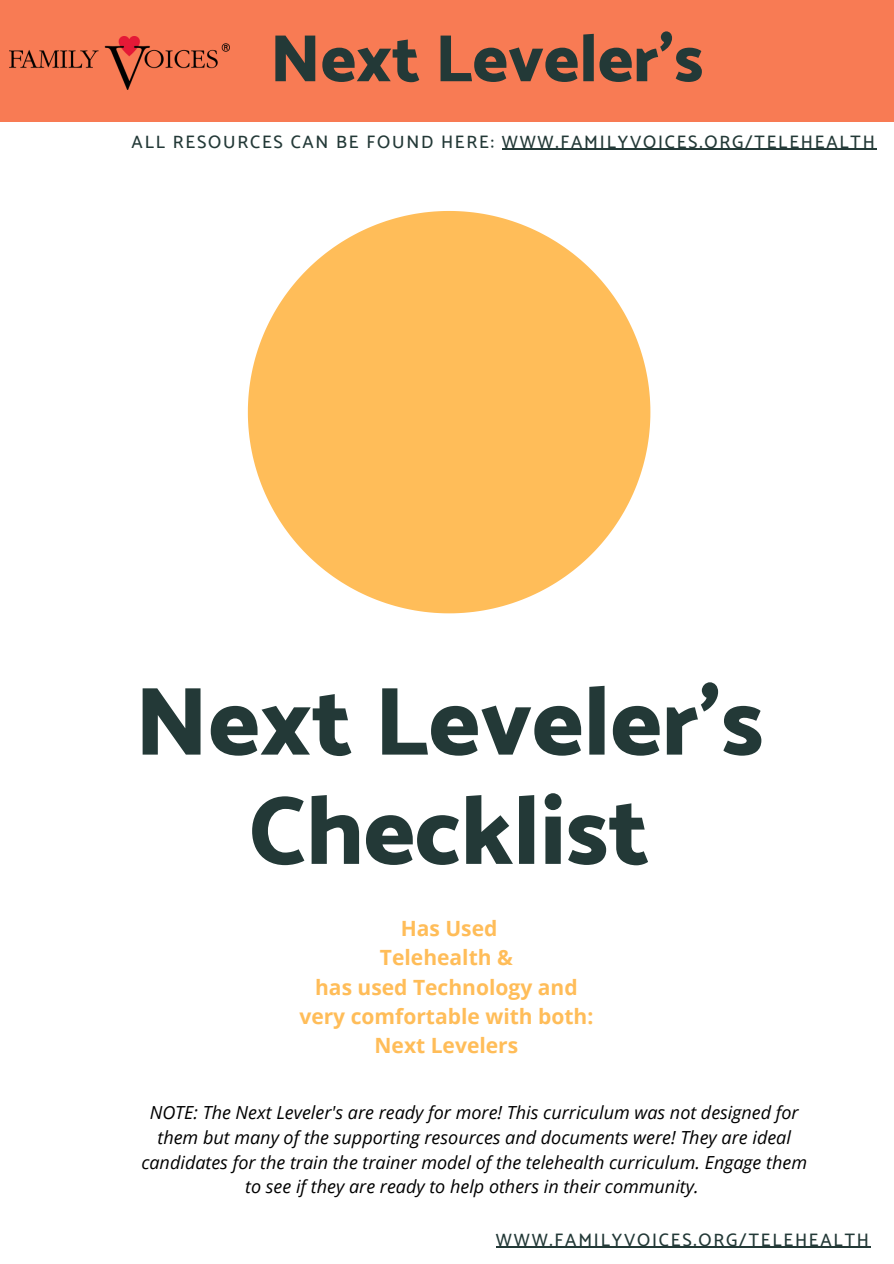
<style>
.page{position:relative;width:894px;height:1264px;background:#fff}
.page>*{position:absolute;margin:0;border:0;box-sizing:border-box;transform-origin:0 0}
.t1{font:800 97.35px "Catamaran";color:#233937}
.t2{font:800 67.2px "Catamaran";color:#233937}
.t3{font:700 21px "Open Sans";color:#ffbd59}
.t4{font:italic 18px/24.8px "Open Sans";color:#000;text-align:center}
.t5{font:500 18px "Catamaran";letter-spacing:.1em;color:#233937}
</style>
<div class="page">
<div style="left:0;top:0;width:893px;height:122px;background:#f87b54"></div>
<img style="left:10px;top:36px;width:219px;height:53px">
<svg style="left:248px;top:211px;width:402px;height:402px;fill:#ffbd59"></svg>
<hr style="left:495px;top:1246px;width:375px;height:1px;background:#233937">
<hr style="left:501px;top:149px;width:375px;height:1px;background:#233937">
<p class="t2" style="left:270px;top:19px;width:435px">Next Leveler's</p>
<p class="t5" style="left:132px;top:131px;width:744px">ALL RESOURCES CAN BE FOUND HERE: WWW.FAMILYVOICES.ORG/TELEHEALTH</p>
<p class="t1" style="left:135px;top:664px;width:630px">Next Leveler's</p>
<p class="t1" style="left:249px;top:773px;width:401px">Checklist</p>
<p class="t3" style="left:400px;top:913px;width:98px">Has Used</p>
<p class="t3" style="left:380px;top:943px;width:134px">Telehealth &amp;</p>
<p class="t3" style="left:315px;top:972px;width:264px">has used Technology and</p>
<p class="t3" style="left:299px;top:1001px;width:295px">very comfortable with both:</p>
<p class="t3" style="left:374px;top:1030px;width:145px">Next Levelers</p>
<p class="t4" style="left:141px;top:1099px;width:667px">NOTE: The Next Leveler's are ready for more! This curriculum was not designed for them but many of the supporting resources and documents were! They are ideal candidates for the train the trainer model of the telehealth curriculum. Engage them to see if they are ready to help others in their community.</p>
<p class="t5" style="left:495px;top:1228px;width:374px">WWW.FAMILYVOICES.ORG/TELEHEALTH</p>
</div>
